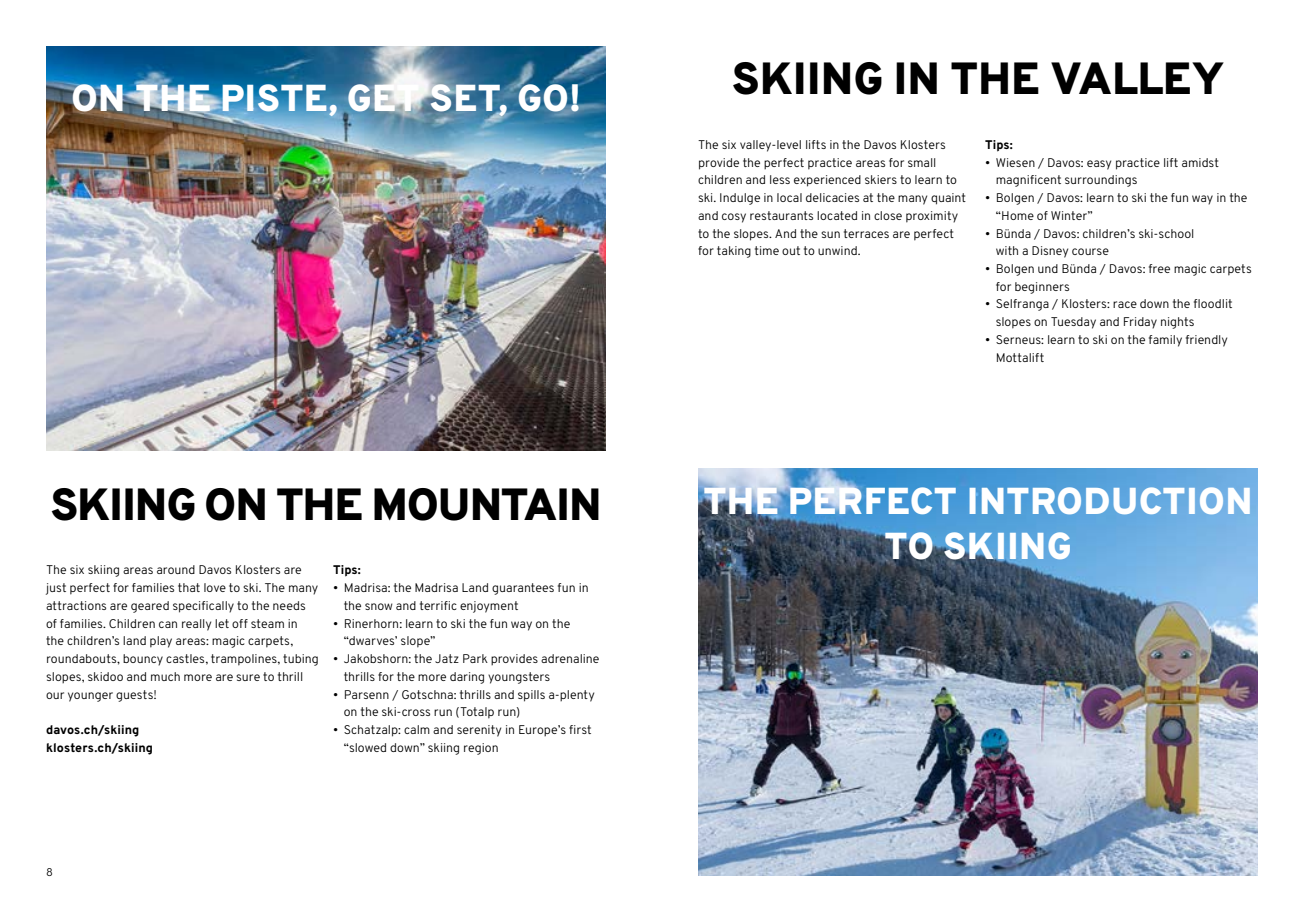
<style>
.page{position:relative;width:1304px;height:922px;background:#fff}
.page>*{position:absolute;margin:0;border:0;box-sizing:border-box;transform-origin:0 0}
.t1{font:800 45px "Overpass";letter-spacing:-.025em;color:#000}
.t2{font:800 45px "Overpass";color:#000}
.t3{font:800 37.5px/45px "Overpass";letter-spacing:.01em;color:#fff;text-align:center}
.t4{font:300 12.5px/17.8px "Overpass";color:#000}
.t5{font:800 12.5px/17.8px "Overpass";letter-spacing:.005em;color:#000}
.t6{font:300 11.25px "Overpass";color:#000}
</style>
<div class="page">
<img style="left:698px;top:468px;width:560px;height:407px">
<img style="left:46px;top:46px;width:560px;height:404px">
<h2 class="t3" style="left:71px;top:76px;width:512px">ON THE PISTE, GET SET, GO!</h2>
<h1 class="t2" style="left:732px;top:50px;width:494px">SKIING IN THE VALLEY</h1>
<p class="t4" style="left:698px;top:136px;width:270px">The six valley-level lifts in the Davos Klosters provide the perfect practice areas for small children and less experienced skiers to learn to ski. Indulge in local delicacies at the many quaint and cosy restaurants located in close proximity to the slopes. And the sun terraces are perfect for taking time out to unwind.</p>
<p class="t5" style="left:985px;top:136px;width:29px">Tips:</p>
<p class="t4" style="left:996px;top:153px;width:225px;text-indent:-11px">• Wiesen / Davos: easy practice lift amidst magnificent surroundings</p>
<p class="t4" style="left:996px;top:189px;width:253px;text-indent:-11px">• Bolgen / Davos: learn to ski the fun way in the “Home of Winter”</p>
<p class="t4" style="left:996px;top:224px;width:200px;text-indent:-11px">• Bünda / Davos: children’s ski-school with a Disney course</p>
<p class="t4" style="left:996px;top:260px;width:258px;text-indent:-11px">• Bolgen und Bünda / Davos: free magic carpets for beginners</p>
<p class="t4" style="left:996px;top:295px;width:239px;text-indent:-11px">• Selfranga / Klosters: race down the floodlit slopes on Tuesday and Friday nights</p>
<p class="t4" style="left:996px;top:330px;width:234px;text-indent:-11px">• Serneus: learn to ski on the family friendly<br>Mottalift</p>
<h1 class="t1" style="left:50px;top:475px;width:553px">SKIING ON THE MOUNTAIN</h1>
<h2 class="t3" style="left:703px;top:479px;width:551px">THE PERFECT INTRODUCTION<br>TO SKIING</h2>
<p class="t4" style="left:46px;top:561px;width:274px">The six skiing areas around Davos Klosters are just perfect for families that love to ski. The many attractions are geared specifically to the needs of families. Children can really let off steam in the children’s land play areas: magic carpets, roundabouts, bouncy castles, trampolines, tubing slopes, skidoo and much more are sure to thrill our younger guests!</p>
<p class="t5" style="left:46px;top:720px;width:109px">davos.ch/skiing klosters.ch/skiing</p>
<p class="t5" style="left:333px;top:561px;width:29px">Tips:</p>
<p class="t4" style="left:344px;top:578px;width:247px;text-indent:-11px">• Madrisa: the Madrisa Land guarantees fun in the snow and terrific enjoyment</p>
<p class="t4" style="left:344px;top:614px;width:228px;text-indent:-11px">• Rinerhorn: learn to ski the fun way on the “dwarves’ slope”</p>
<p class="t4" style="left:344px;top:649px;width:257px;text-indent:-11px">• Jakobshorn: the Jatz Park provides adrenaline thrills for the more daring youngsters</p>
<p class="t4" style="left:344px;top:685px;width:253px;text-indent:-11px">• Parsenn / Gotschna: thrills and spills a-plenty on the ski-cross run (Totalp run)</p>
<p class="t4" style="left:344px;top:720px;width:250px;text-indent:-11px">• Schatzalp: calm and serenity in Europe’s first “slowed down” skiing region</p>
<p class="t6" style="left:46px;top:864px;width:8px">8</p>
</div>
